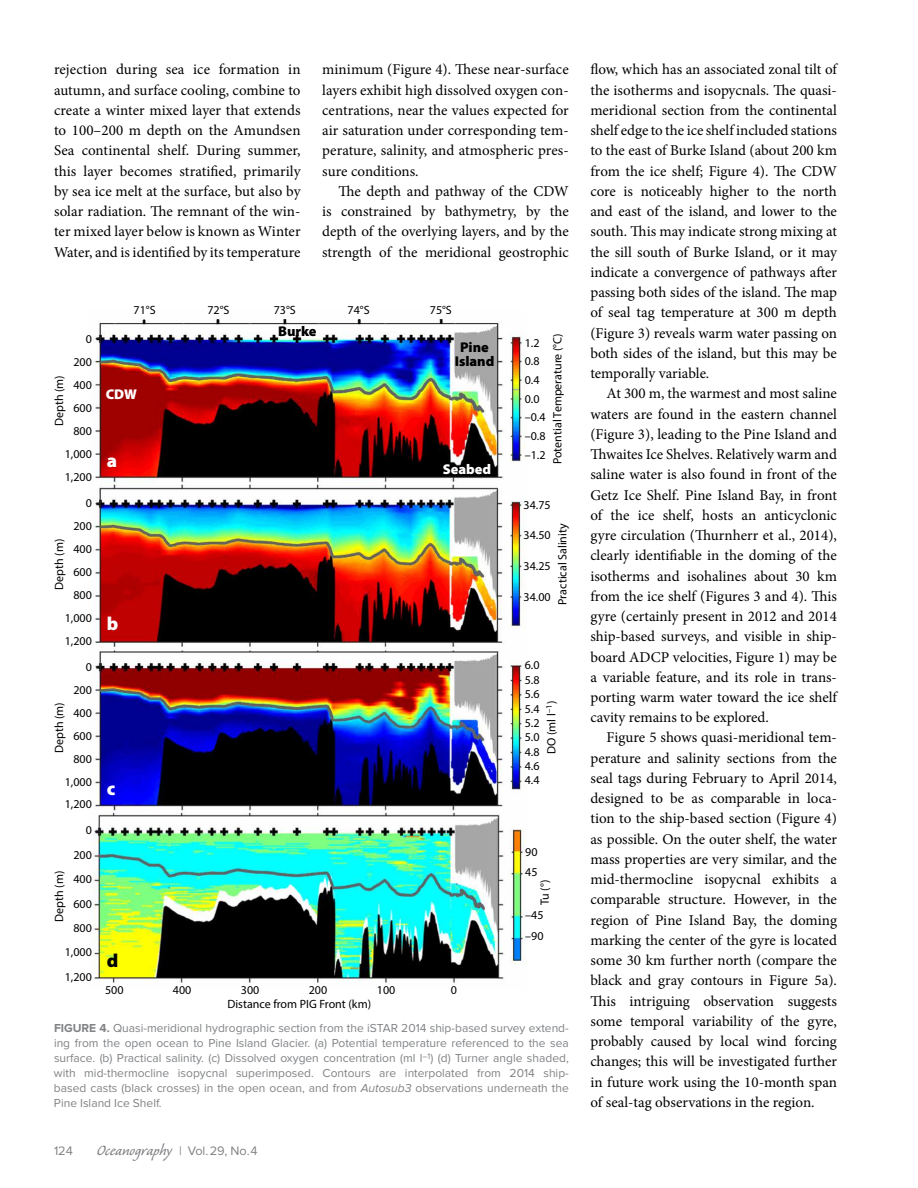
<style>
.page{position:relative;width:918px;height:1188px;background:#fff}
.page>*{position:absolute;margin:0;border:0;box-sizing:border-box;transform-origin:0 0}
.t1{font:900 18.9px "Myriad Pro";color:#fff}
.t2{font:900 18.9px "Myriad Pro";color:#000}
.t3{font:18.75px "Caliban";color:#808285}
.t4{font:15px/20.2px "Minion Pro";color:#000;text-align:justify}
.t5{font:900 14.1px/14.1px "Myriad Pro";color:#000;text-align:center}
.t6{font:900 14.1px "Myriad Pro";color:#fff}
.t7{font:12.75px "Proxima Nova";color:#808285}
.t8{font:12px/15px "Proxima Nova";color:#808285;text-align:justify}
.t9{font:12px/23px "Myriad Pro";color:#000;text-align:right}
.s1{font-weight:700}
.s2{font-style:italic}
.s3{font-family:"Proxima Nova";font-size:12.75px}
</style>
<div class="page">
<img style="left:93px;top:317px;width:433px;height:666px">
<p class="t4" style="left:54px;top:59px;width:248px">rejection during sea ice formation in autumn, and surface cooling, combine to create a winter mixed layer that extends to 100–200 m depth on the Amundsen Sea continental shelf. During summer, this layer becomes stratified, primarily by sea ice melt at the surface, but also by solar radiation. The remnant of the win&shy;ter mixed layer below is known as Winter Water, and is identified by its temperature</p>
<p class="t4" style="left:322px;top:59px;width:248px">minimum (Figure 4). These near-surface layers exhibit high dissolved oxygen con&shy;centrations, near the values expected for air saturation under corresponding tem&shy;perature, salinity, and atmospheric pres&shy;sure conditions.</p>
<p class="t4" style="left:322px;top:181px;width:248px;text-indent:16px">The depth and pathway of the CDW is constrained by bathymetry, by the depth of the overlying layers, and by the strength of the meridional geostrophic</p>
<p class="t9" style="left:134px;top:298px;width:24px">71°S</p>
<p class="t9" style="left:208px;top:298px;width:24px">72°S</p>
<p class="t9" style="left:274px;top:298px;width:24px">73°S</p>
<p class="t9" style="left:348px;top:298px;width:24px">74°S</p>
<p class="t9" style="left:430px;top:298px;width:24px">75°S</p>
<p class="t5" style="left:278px;top:324px;width:40px">Burke</p>
<p class="t9" style="left:546px;top:464px;width:133px;rotate:-90deg">Potential Temperature (°C)</p>
<p class="t9" style="left:65px;top:328px;width:29px">0<br>200<br>400<br>600<br>800<br>1,000<br>1,200</p>
<p class="t9" style="left:525px;top:333px;width:22px;line-height:18.6px;text-align:left">1.2<br>0.8<br>0.4<br>0.0 –0.4 –0.8 –1.2</p>
<p class="t9" style="left:524px;top:493px;width:29px">34.75</p>
<p class="t9" style="left:524px;top:524px;width:29px">34.50</p>
<p class="t9" style="left:524px;top:554px;width:29px">34.25</p>
<p class="t9" style="left:524px;top:585px;width:29px">34.00</p>
<p class="t5" style="left:455px;top:339px;width:41px">Pine<br>Island</p>
<p class="t9" style="left:47px;top:426px;width:52px;rotate:-90deg">Depth (m)</p>
<p class="t6" style="left:106px;top:384px;width:33px">CDW</p>
<p class="t1" style="left:107px;top:448px;width:12px">a</p>
<p class="t6" style="left:443px;top:459px;width:50px">Seabed</p>
<p class="t9" style="left:65px;top:492px;width:29px">0<br>200<br>400<br>600<br>800<br>1,000<br>1,200</p>
<p class="t9" style="left:551px;top:605px;width:83px;rotate:-90deg">Practical Salinity</p>
<p class="t9" style="left:47px;top:590px;width:52px;rotate:-90deg">Depth (m)</p>
<p class="t1" style="left:107px;top:611px;width:13px">b</p>
<p class="t9" style="left:65px;top:655px;width:29px">0<br>200<br>400<br>600<br>800<br>1,000<br>1,200</p>
<p class="t9" style="left:47px;top:753px;width:52px;rotate:-90deg">Depth (m)</p>
<p class="t9" style="left:65px;top:818px;width:29px;line-height:24.5px">0<br>200<br>400<br>600<br>800<br>1,000<br>1,200</p>
<p class="t9" style="left:47px;top:922px;width:52px;rotate:-90deg">Depth (m)</p>
<p class="t1" style="left:107px;top:776px;width:10px">c</p>
<p class="t2" style="left:107px;top:948px;width:13px">d</p>
<p class="t9" style="left:105px;top:978px;width:20px">500</p>
<p class="t9" style="left:227px;top:982px;width:145px;line-height:14.5px;text-align:left;text-indent:13px">300<br>Distance from PIG Front (km)</p>
<p class="t9" style="left:173px;top:978px;width:20px">400</p>
<p class="t9" style="left:309px;top:978px;width:20px">200</p>
<p class="t9" style="left:377px;top:978px;width:20px">100</p>
<p class="t9" style="left:451px;top:978px;width:8px">0</p>
<p class="t9" style="left:525px;top:658px;width:16px;line-height:14.4px;text-align:justify">6.0<br>5.8<br>5.6<br>5.4<br>5.2<br>5.0<br>4.8<br>4.6<br>4.4</p>
<p class="t9" style="left:540px;top:754px;width:54px;rotate:-90deg">DO (ml l<sup>–1</sup>)</p>
<p class="t9" style="left:525px;top:842px;width:14px;line-height:20.1px;text-align:left">90<br>45</p>
<p class="t9" style="left:525px;top:905px;width:20px;line-height:20.9px;text-align:left">–45 –90</p>
<p class="t9" style="left:533px;top:905px;width:27px;rotate:-90deg">Tu (°)</p>
<p class="t8" style="left:54px;top:1021px;width:516px"><span class="s1">FIGURE 4.</span> Quasi-meridional hydrographic section from the iSTAR 2014 ship-based survey extend&shy;ing from the open ocean to Pine Island Glacier. (a) Potential temperature referenced to the sea surface. (b) Practical salinity. (c) Dissolved oxygen concentration (ml l<sup>–1</sup>) (d) Turner angle shaded, with mid-thermocline isopycnal superimposed. Contours are interpolated from 2014 ship&shy;based casts (black crosses) in the open ocean, and from <span class="s2">Autosub3</span> observations underneath the Pine Island Ice Shelf.</p>
<p class="t7" style="left:54px;top:1143px;width:20px">124</p>
<p class="t3" style="left:97px;top:1141px;width:162px">Oceanography <span class="s3">| Vol.29, No.4</span></p>
<p class="t4" style="left:590px;top:59px;width:248px">flow, which has an associated zonal tilt of the isotherms and isopycnals. The quasi&shy;meridional section from the continental shelf edge to the ice shelf included stations to the east of Burke Island (about 200 km from the ice shelf; Figure 4). The CDW core is noticeably higher to the north and east of the island, and lower to the south. This may indicate strong mixing at the sill south of Burke Island, or it may indicate a convergence of pathways after passing both sides of the island. The map of seal tag temperature at 300 m depth (Figure 3) reveals warm water passing on both sides of the island, but this may be temporally variable.</p>
<p class="t4" style="left:590px;top:383px;width:248px;text-indent:16px">At 300 m, the warmest and most saline waters are found in the eastern channel (Figure 3), leading to the Pine Island and Thwaites Ice Shelves. Relatively warm and saline water is also found in front of the Getz Ice Shelf. Pine Island Bay, in front of the ice shelf, hosts an anticyclonic gyre circulation (Thurnherr et al., 2014), clearly identifiable in the doming of the isotherms and isohalines about 30 km from the ice shelf (Figures 3 and 4). This gyre (certainly present in 2012 and 2014 ship-based surveys, and visible in ship&shy;board ADCP velocities, Figure 1) may be a variable feature, and its role in trans&shy;porting warm water toward the ice shelf cavity remains to be explored.</p>
<p class="t4" style="left:590px;top:728px;width:248px;text-indent:16px">Figure 5 shows quasi-meridional tem&shy;perature and salinity sections from the seal tags during February to April 2014, designed to be as comparable in loca&shy;tion to the ship-based section (Figure 4) as possible. On the outer shelf, the water mass properties are very similar, and the mid-thermocline isopycnal exhibits a comparable structure. However, in the region of Pine Island Bay, the doming marking the center of the gyre is located some 30 km further north (compare the black and gray contours in Figure 5a).<br>This intriguing observation suggests some temporal variability of the gyre, probably caused by local wind forcing changes; this will be investigated further in future work using the 10-month span of seal-tag observations in the region.</p>
</div>
